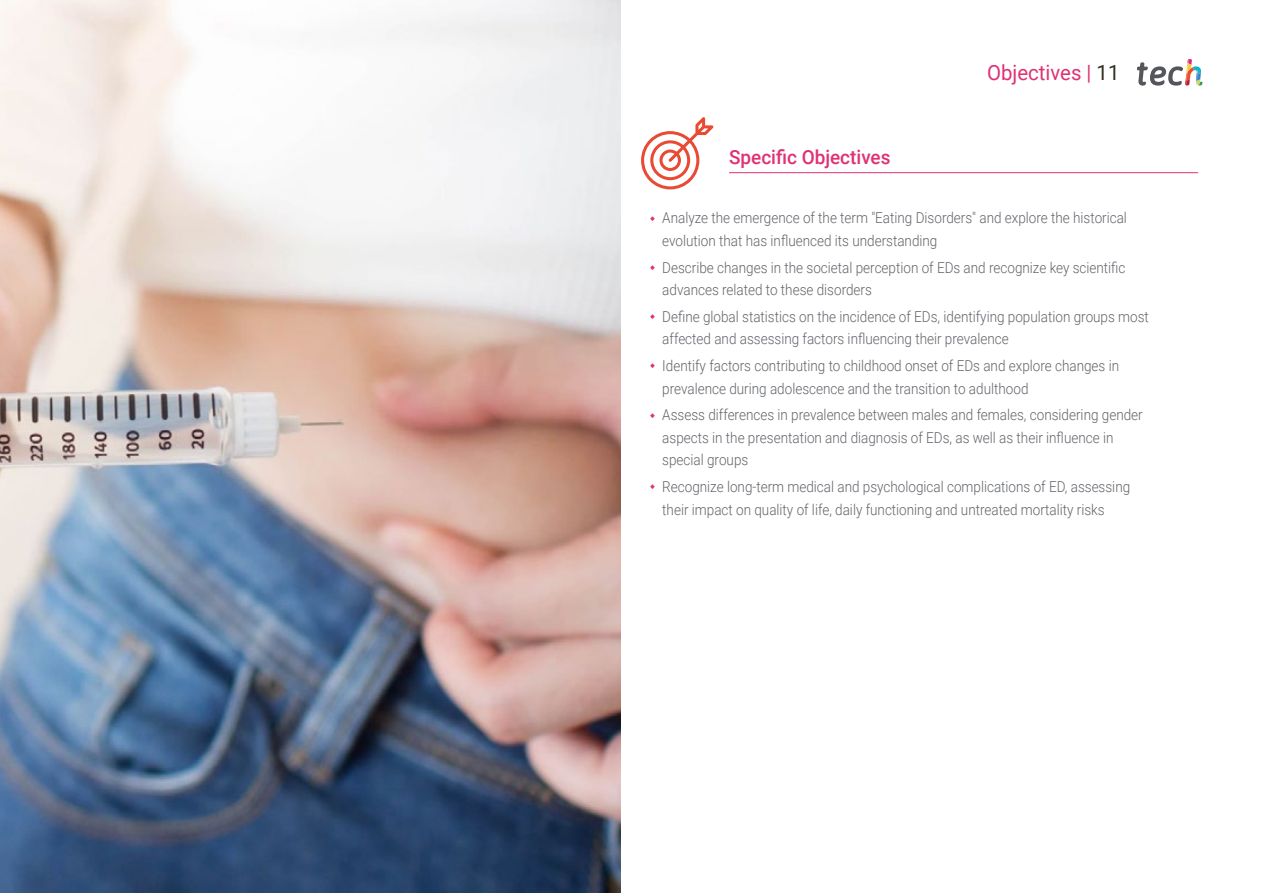
<style>
.page{position:relative;width:1263px;height:893px;background:#fff}
.page>*{position:absolute;margin:0;border:0;box-sizing:border-box;transform-origin:0 0}
.t1{font:21px "Roboto";color:#df3174}
.t2{font:500 19.5px "Roboto";color:#df3174}
.t3{font:300 15px/22.5px "Roboto";color:#61646a;scale:.9 1}
.s1{color:#312e20}
</style>
<div class="page">
<hr style="left:729px;top:172px;width:469px;height:1px;background:#df3174">
<svg style="left:641px;top:117px;width:72px;height:72px"></svg>
<img style="left:0;top:0;width:621px;height:893px">
<svg style="left:1137px;top:59px;width:65px;height:27px"></svg>
<h2 class="t2" style="left:729px;top:144px;width:163px">Specific Objectives</h2>
<h1 class="t1" style="left:987px;top:57px;width:134px">Objectives | <span class="s1">11</span></h1>
<p class="t3" style="left:662px;top:206px;width:518px">Analyze the emergence of the term "Eating Disorders" and explore the historical evolution that has influenced its understanding</p>
<p class="t3" style="left:662px;top:255px;width:516px">Describe changes in the societal perception of EDs and recognize key scientific advances related to these disorders</p>
<p class="t3" style="left:662px;top:305px;width:542px">Define global statistics on the incidence of EDs, identifying population groups most affected and assessing factors influencing their prevalence</p>
<p class="t3" style="left:662px;top:354px;width:509px">Identify factors contributing to childhood onset of EDs and explore changes in prevalence during adolescence and the transition to adulthood</p>
<p class="t3" style="left:662px;top:403px;width:535px">Assess differences in prevalence between males and females, considering gender aspects in the presentation and diagnosis of EDs, as well as their influence in special groups</p>
<p class="t3" style="left:662px;top:475px;width:521px">Recognize long-term medical and psychological complications of ED, assessing their impact on quality of life, daily functioning and untreated mortality risks</p>
</div>
